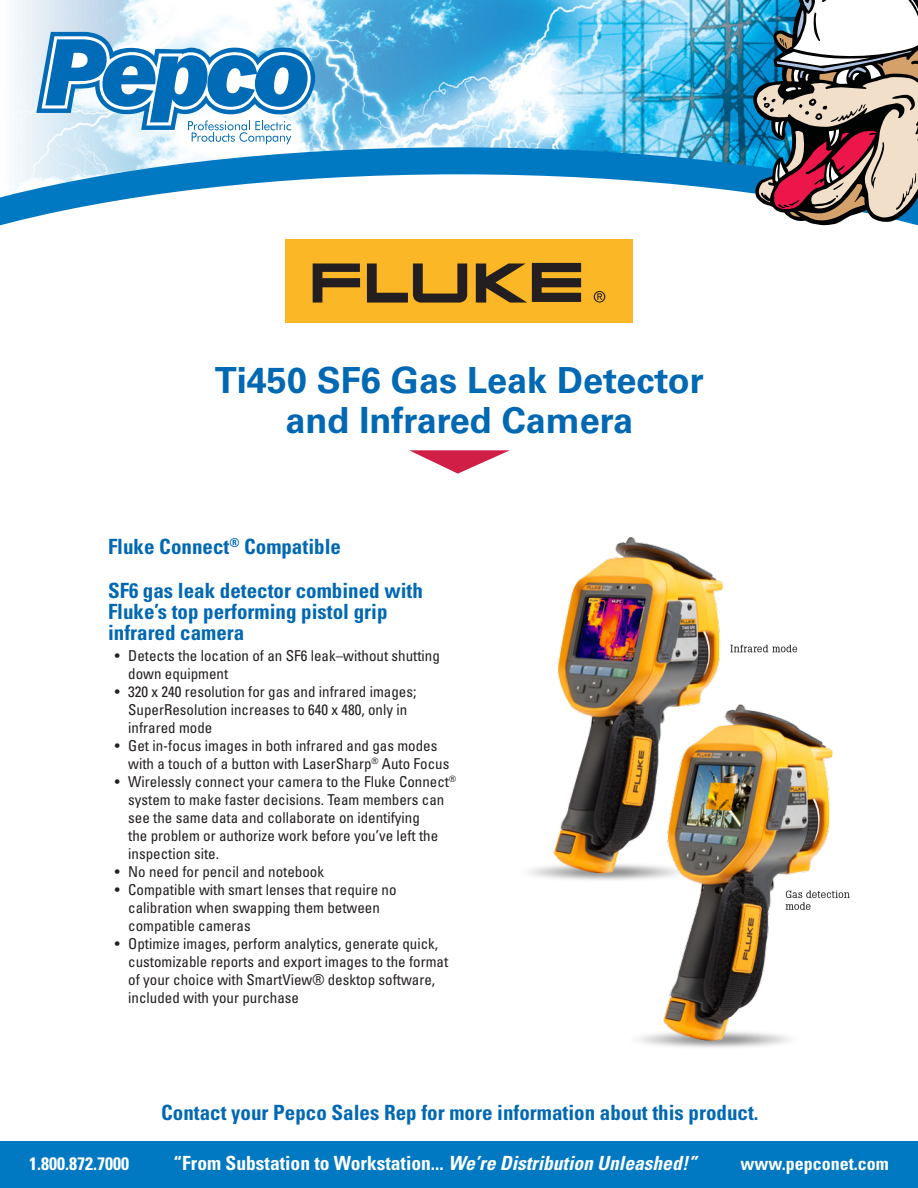
<style>
.page{position:relative;width:918px;height:1188px;background:#fff}
.page>*{position:absolute;margin:0;border:0;box-sizing:border-box;transform-origin:0 0}
.t1{font:700 36px "Univers LT Std";color:#0168b3}
.Description_Head{font:700 condensed 21px/21px "Univers LT Std";color:#0168b3}
.t2{font:700 condensed 19.5px "Univers LT Std";color:#fff}
.t3{font:700 condensed 18px "Univers LT Std";color:#fff}
.t4{font:condensed 15px/18px "Univers LT Std";color:#231f20}
.s1{font-style:italic}
</style>
<div class="page">
<img style="left:14px;top:0;width:738px;height:147px">
<div style="left:0;top:1142px;width:918px;height:46px;background:#0079c2"></div>
<div style="left:165px;top:99px;width:148px;height:72px;background:#fff;border-radius:50%"></div>
<svg style="left:0;top:147px;width:752px;height:79px"></svg>
<svg style="left:752px;top:0;width:166px;height:226px"></svg>
<svg style="left:36px;top:32px;width:279px;height:112px"></svg>
<div style="left:285px;top:240px;width:348px;height:83px;background:#fcb726"></div>
<svg style="left:313px;top:264px;width:47px;height:39px"></svg>
<svg style="left:367px;top:264px;width:100px;height:39px"></svg>
<svg style="left:476px;top:263px;width:105px;height:40px"></svg>
<svg style="left:594px;top:291px;width:11px;height:12px"></svg>
<img style="left:529px;top:537px;width:321px;height:511px">
<svg style="left:409px;top:450px;width:101px;height:24px"></svg>
<p class="t1" style="left:215px;top:359px;width:490px">Ti450 SF6 Gas Leak Detector</p>
<p class="t1" style="left:286px;top:399px;width:349px">and Infrared Camera</p>
<p class="Description_Head" style="left:108px;top:536px;width:235px">Fluke Connect<sup>®</sup> Compatible</p>
<p class="Description_Head" style="left:108px;top:580px;width:316px">SF6 gas leak detector combined with<br>Fluke’s top performing pistol grip infrared camera</p>
<p class="t4" style="left:128px;top:647px;width:313px;text-indent:-14px">• Detects the location of an SF6 leak–without shutting down equipment</p>
<p class="t4" style="left:128px;top:683px;width:290px;text-indent:-14px">• 320 x 240 resolution for gas and infrared images;<br>SuperResolution increases to 640 x 480, only in infrared mode</p>
<p class="t4" style="left:128px;top:737px;width:323px;text-indent:-14px">• Get in-focus images in both infrared and gas modes with a touch of a button with LaserSharp<sup>®</sup> Auto Focus</p>
<p class="t4" style="left:128px;top:773px;width:329px;text-indent:-14px">• Wirelessly connect your camera to the Fluke Connect<sup>® </sup>system to make faster decisions. Team members can see the same data and collaborate on identifying<br>the problem or authorize work before you’ve left the inspection site.</p>
<p class="t4" style="left:115px;top:863px;width:211px">• No need for pencil and notebook</p>
<p class="t4" style="left:128px;top:881px;width:270px;text-indent:-14px">• Compatible with smart lenses that require no calibration when swapping them between compatible cameras</p>
<p class="t4" style="left:128px;top:935px;width:321px;text-indent:-14px">• Optimize images, perform analytics, generate quick, customizable reports and export images to the format of your choice with SmartView® desktop software, included with your purchase</p>
<p class="Description_Head" style="left:161px;top:1102px;width:599px">Contact your Pepco Sales Rep for more information about this product.</p>
<p class="t3" style="left:29px;top:1153px;width:101px">1.800.872.7000</p>
<p class="t2" style="left:174px;top:1151px;width:525px">“From Substation to Workstation... <span class="s1">We’re Distribution Unleashed!”</span></p>
<p class="t3" style="left:740px;top:1153px;width:150px">www.pepconet.com</p>
</div>
